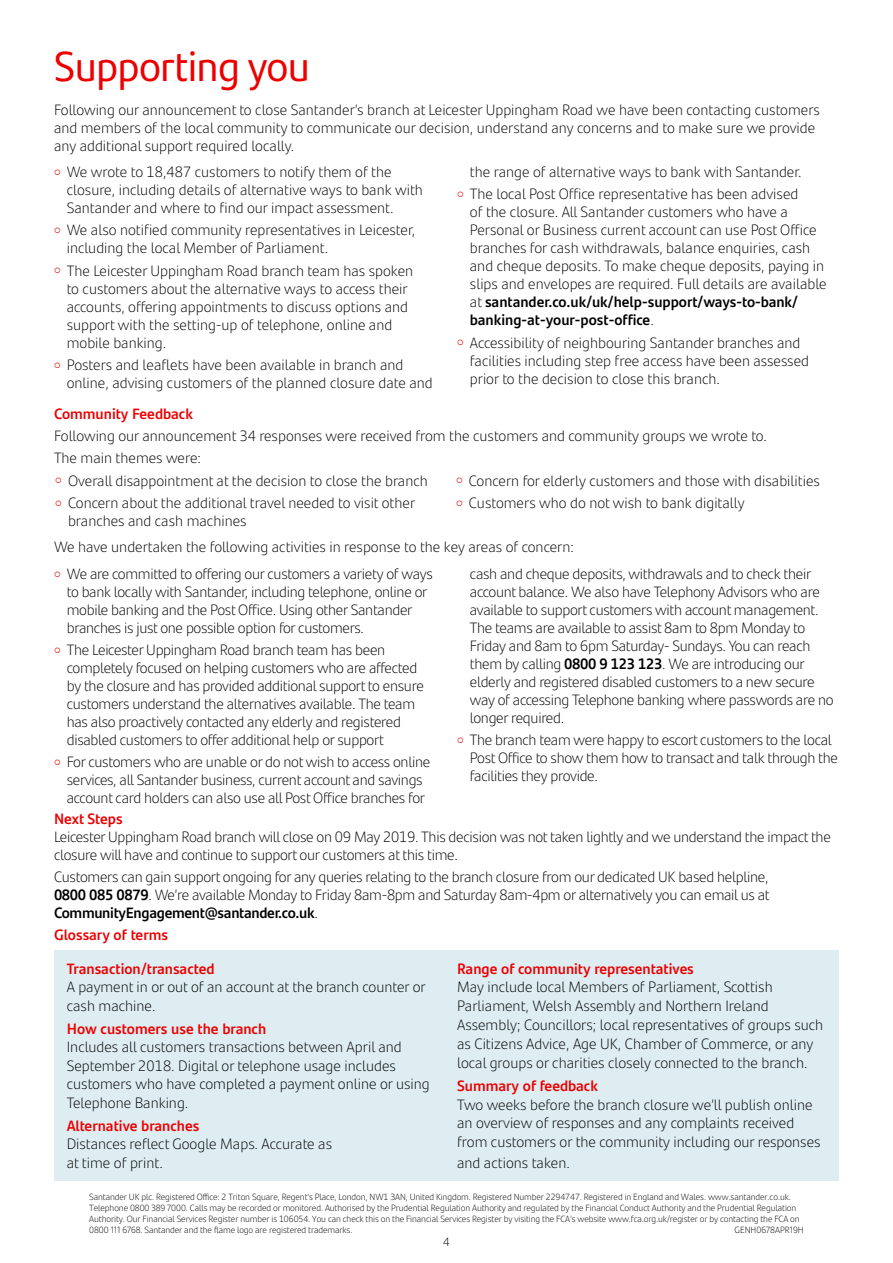
<style>
.page{position:relative;width:893px;height:1263px;background:#fff}
.page>*{position:absolute;margin:0;border:0;box-sizing:border-box;transform-origin:0 0}
.t1{font:42px "Santander Headline";color:#ec0000}
.t2{font:300 15px/18px "Santander Text";letter-spacing:-.005em;color:#000}
.t3{font:700 15px "Santander Text";color:#ec0000}
.t4{font:300 12px "Santander Text";color:#000}
.t5{font:300 9px/10.8px "Santander Text";letter-spacing:-.01em;color:#000}
.s1{color:#ec0000}
.s2{font-weight:700}
</style>
<div class="page">
<div style="left:54px;top:950px;width:785px;height:230px;background:#deedf2"></div>
<h1 class="t1" style="left:54px;top:35px;width:257px">Supporting you</h1>
<p class="t2" style="left:54px;top:100px;width:768px">Following our announcement to close Santander’s branch at Leicester Uppingham Road we have been contacting customers and members of the local community to communicate our decision, understand any concerns and to make sure we provide any additional support required locally.</p>
<p class="t2" style="left:67px;top:162px;width:358px;text-indent:-13px"><span class="s1">○</span> We wrote to 18,487 customers to notify them of the closure, including details of alternative ways to bank with<br>Santander and where to find our impact assessment.</p>
<p class="t2" style="left:67px;top:220px;width:350px;text-indent:-13px"><span class="s1">○</span> We also notified community representatives in Leicester, including the local Member of Parliament.</p>
<p class="t2" style="left:67px;top:261px;width:348px;text-indent:-13px"><span class="s1">○</span> The Leicester Uppingham Road branch team has spoken to customers about the alternative ways to access their accounts, offering appointments to discuss options and support with the setting-up of telephone, online and mobile banking.</p>
<p class="t2" style="left:67px;top:355px;width:367px;text-indent:-13px"><span class="s1">○</span> Posters and leaflets have been available in branch and online, advising customers of the planned closure date and</p>
<p class="t2" style="left:470px;top:162px;width:333px">the range of alternative ways to bank with Santander.</p>
<p class="t2" style="left:470px;top:184px;width:358px;text-indent:-13px"><span class="s1">○</span> The local Post Office representative has been advised<br>of the closure. All Santander customers who have a Personal or Business current account can use Post Office branches for cash withdrawals, balance enquiries, cash and cheque deposits. To make cheque deposits, paying in slips and envelopes are required. Full details are available at <span class="s2">santander.co.uk/uk/help-support/ways-to-bank/ banking-at-your-post-office</span>.</p>
<p class="t2" style="left:470px;top:333px;width:341px;text-indent:-13px"><span class="s1">○</span> Accessibility of neighbouring Santander branches and facilities including step free access have been assessed prior to the decision to close this branch.</p>
<p class="t3" style="left:54px;top:402px;width:141px">Community Feedback</p>
<p class="t2" style="left:54px;top:424px;width:714px;line-height:22.2px">Following our announcement 34 responses were received from the customers and community groups we wrote to.<br>The main themes were:</p>
<p class="t2" style="left:55px;top:471px;width:374px"><span class="s1">○</span> Overall disappointment at the decision to close the branch</p>
<p class="t2" style="left:68px;top:493px;width:349px;text-indent:-13px"><span class="s1">○</span> Concern about the additional travel needed to visit other branches and cash machines</p>
<p class="t2" style="left:456px;top:471px;width:365px"><span class="s1">○</span> Concern for elderly customers and those with disabilities</p>
<p class="t2" style="left:456px;top:493px;width:290px"><span class="s1">○</span> Customers who do not wish to bank digitally</p>
<p class="t2" style="left:54px;top:537px;width:521px">We have undertaken the following activities in response to the key areas of concern:</p>
<p class="t2" style="left:67px;top:564px;width:368px;text-indent:-13px"><span class="s1">○</span> We are committed to offering our customers a variety of ways to bank locally with Santander, including telephone, online or mobile banking and the Post Office. Using other Santander branches is just one possible option for customers.</p>
<p class="t2" style="left:67px;top:640px;width:359px;text-indent:-13px"><span class="s1">○</span> The Leicester Uppingham Road branch team has been completely focused on helping customers who are affected by the closure and has provided additional support to ensure customers understand the alternatives available. The team has also proactively contacted any elderly and registered disabled customers to offer additional help or support</p>
<p class="t2" style="left:54px;top:752px;width:378px;text-align:center"><span class="s1">○</span> For customers who are unable or do not wish to access online services, all Santander business, current account and savings account card holders can also use all Post Office branches for</p>
<p class="t2" style="left:470px;top:564px;width:365px">cash and cheque deposits, withdrawals and to check their account balance. We also have Telephony Advisors who are available to support customers with account management.<br>The teams are available to assist 8am to 8pm Monday to Friday and 8am to 6pm Saturday- Sundays. You can reach them by calling <span class="s2">0800 9 123 123</span>. We are introducing our elderly and registered disabled customers to a new secure way of accessing Telephone banking where passwords are no longer required.</p>
<p class="t2" style="left:470px;top:730px;width:370px;text-indent:-13px"><span class="s1">○</span> The branch team were happy to escort customers to the local<br>Post Office to show them how to transact and talk through the facilities they provide.</p>
<p class="t3" style="left:54px;top:807px;width:70px">Next Steps</p>
<p class="t2" style="left:54px;top:827px;width:778px">Leicester Uppingham Road branch will close on 09 May 2019. This decision was not taken lightly and we understand the impact the closure will have and continue to support our customers at this time.</p>
<p class="t2" style="left:54px;top:867px;width:717px;text-align:justify">Customers can gain support ongoing for any queries relating to the branch closure from our dedicated UK based helpline, <span class="s2">0800 085 0879</span>. We’re available Monday to Friday 8am-8pm and Saturday 8am-4pm or alternatively you can email us at <span class="s2">CommunityEngagement@santander.co.uk</span>.</p>
<p class="t3" style="left:54px;top:923px;width:116px">Glossary of terms</p>
<p class="t3" style="left:67px;top:957px;width:149px">Transaction/transacted</p>
<p class="t2" style="left:67px;top:977px;width:360px;line-height:18.6px">A payment in or out of an account at the branch counter or cash machine.</p>
<p class="t3" style="left:67px;top:1017px;width:201px">How customers use the branch</p>
<p class="t2" style="left:67px;top:1037px;width:364px;line-height:18.6px">Includes all customers transactions between April and September 2018. Digital or telephone usage includes customers who have completed a payment online or using Telephone Banking.</p>
<p class="t3" style="left:67px;top:1114px;width:134px">Alternative branches</p>
<p class="t2" style="left:67px;top:1134px;width:267px;line-height:18.6px">Distances reflect Google Maps. Accurate as at time of print.</p>
<p class="t3" style="left:457px;top:957px;width:238px">Range of community representatives</p>
<p class="t2" style="left:457px;top:977px;width:368px;line-height:18.8px">May include local Members of Parliament, Scottish Parliament, Welsh Assembly and Northern Ireland Assembly; Councillors; local representatives of groups such as Citizens Advice, Age UK, Chamber of Commerce, or any local groups or charities closely connected to the branch.</p>
<p class="t3" style="left:457px;top:1074px;width:142px">Summary of feedback</p>
<p class="t2" style="left:457px;top:1094px;width:365px;line-height:18.8px">Two weeks before the branch closure we’ll publish online an overview of responses and any complaints received from customers or the community including our responses</p>
<p class="t2" style="left:457px;top:1153px;width:114px">and actions taken.</p>
<p class="t5" style="left:89px;top:1191px;width:712px">Santander UK plc. Registered Office: 2 Triton Square, Regent’s Place, London, NW1 3AN, United Kingdom. Registered Number 2294747. Registered in England and Wales. www.santander.co.uk.<br>Telephone 0800 389 7000. Calls may be recorded or monitored. Authorised by the Prudential Regulation Authority and regulated by the Financial Conduct Authority and the Prudential Regulation Authority. Our Financial Services Register number is 106054. You can check this on the Financial Services Register by visiting the FCA’s website www.fca.org.uk/register or by contacting the FCA on 0800 111 6768. Santander and the flame logo are registered trademarks.</p>
<p class="t5" style="left:734px;top:1224px;width:71px">GENH0678APR19H</p>
<p class="t4" style="left:443px;top:1232px;width:8px">4</p>
</div>
